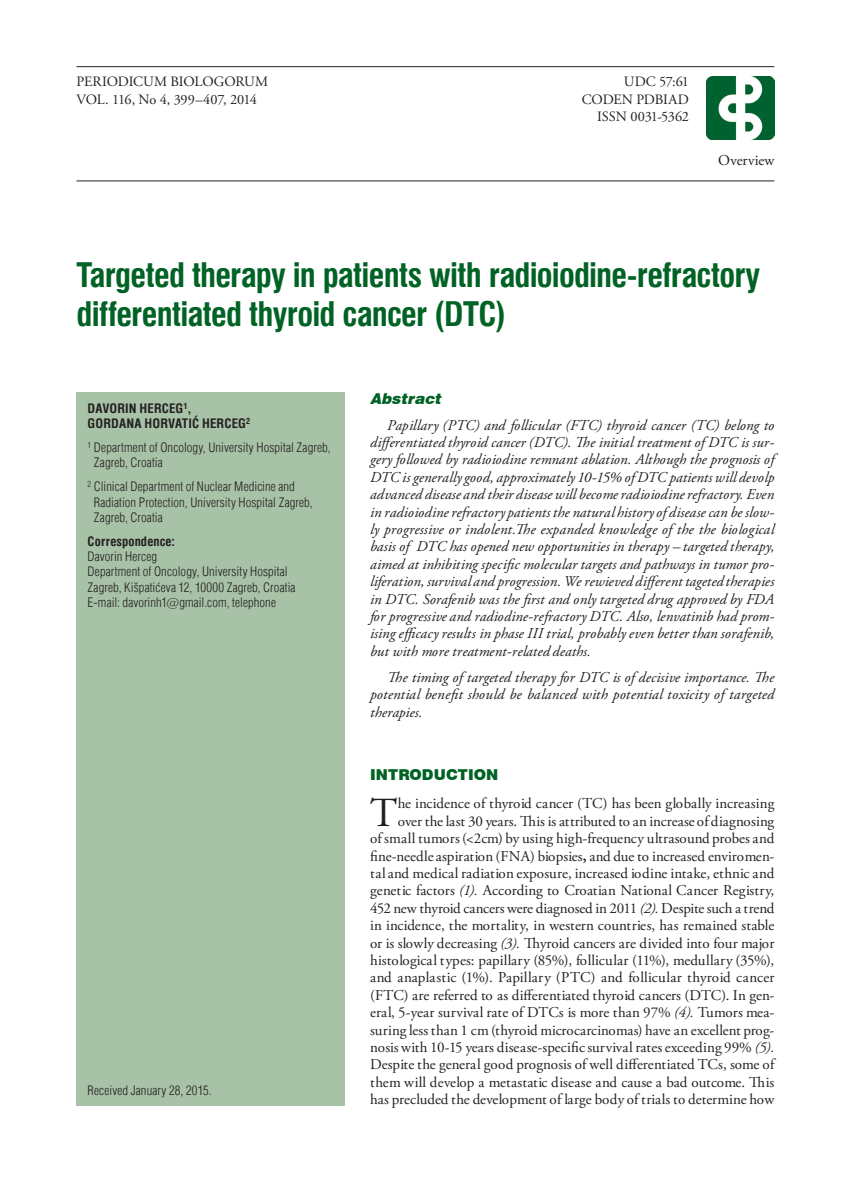
<style>
.page{position:relative;width:851px;height:1191px;background:#fff}
.page>*{position:absolute;margin:0;border:0;box-sizing:border-box;transform-origin:0 0}
.t1{font:41.25px "Adobe Garamond Pro";color:#231f20}
.t2{font:700 condensed 33px/39.6px "Swiss 721 BT";letter-spacing:-.025em;color:#006224}
.t3{font:15px/17.4px "Adobe Garamond Pro";color:#231f20;text-align:right}
.t4{font:italic 15px/17.4px "Adobe Garamond Pro";letter-spacing:.01em;color:#231f20;text-align:justify}
.t5{font:900 15px "Swiss 721 BT";letter-spacing:.005em;color:#006224}
.t6{font:italic 900 15px "Swiss 721 BT";color:#006224}
.t7{font:14.25px/17.4px "Adobe Garamond Pro";letter-spacing:-.02em;color:#231f20;text-align:right}
.t8{font:12.75px/15.3px "Helvetica Condensed Light HR Normal";letter-spacing:.01em;color:#231f20}
.t9{font:700 condensed 12.75px/15.3px "Helvetica";letter-spacing:.005em;color:#231f20}
.t10{font:700 condensed 12.75px "Swiss 721 BT";letter-spacing:.005em;color:#231f20}
.s1{font-family:"Swiss 721 BT";font-weight:300}
.s2{font-weight:700}
.s3{font-style:italic}
</style>
<div class="page">
<img style="left:706px;top:76px;width:68px;height:64px">
<hr style="left:77px;top:66px;width:697px;height:1px;background:#231f20">
<hr style="left:77px;top:180px;width:697px;height:1px;background:#231f20">
<div style="left:77px;top:392px;width:267px;height:239px;background:#a7c2a6"></div>
<div style="left:77px;top:631px;width:267px;height:475px;background:#a7c2a6"></div>
<p class="t7" style="left:77px;top:73px;width:193px">PERIODICUM BIOLOGORUM</p>
<p class="t7" style="left:623px;top:73px;width:67px">UDC 57:61</p>
<p class="t7" style="left:77px;top:91px;width:182px">VOL. 116, No 4, 399–407, 2014</p>
<p class="t7" style="left:581px;top:91px;width:109px">CODEN PDBIAD<br>ISSN 0031-5362</p>
<p class="t3" style="left:718px;top:152px;width:58px">Overview</p>
<h2 class="t2" style="left:77px;top:255px;width:685px">Targeted therapy in patients with radioiodine-refractory differentiated thyroid cancer (DTC)</h2>
<p class="t9" style="left:88px;top:401px;width:164px">DAVORIN HERCEG<sup>1</sup>,<br>GORDANA HORVATIĆ HERCEG<sup>2</sup></p>
<p class="t8" style="left:94px;top:439px;width:238px;text-indent:-6px"><sup>1</sup> Department of Oncology, University Hospital Zagreb,<br>Zagreb, Croatia</p>
<p class="t8" style="left:94px;top:479px;width:220px;text-indent:-6px"><sup>2</sup> Clinical Department of Nuclear Medicine and<br>Radiation Protection, University Hospital Zagreb,<br>Zagreb, Croatia</p>
<p class="t10" style="left:88px;top:533px;width:89px">Correspondence:</p>
<p class="t8" style="left:88px;top:548px;width:209px">Davorin Herceg<br>Department of Oncology, University Hospital Zagreb, Ki{pati}eva 12, 10000 Zagreb, Croatia E-mail: davorinh1<span class="s1">@</span>gmail.com, telephone</p>
<p class="t8" style="left:88px;top:1082px;width:125px">Received January 28, 2015.</p>
<p class="t6" style="left:370px;top:389px;width:76px">Abstract</p>
<p class="t4" style="left:370px;top:416px;width:405px;text-indent:17px">Papillary (PTC) and follicular (FTC) thyroid cancer (TC) belong to differentiated thyroid cancer (DTC). The initial treatment of DTC is sur&shy;gery followed by radioiodine remnant ablation. Although the prognosis of DTC is generally good, approximately 10-15% of DTC patients will devolp advanced disease and their disease will become radioiodine refractory. Even in radioiodine refractory patients the natural history of disease can be slow&shy;ly progressive or indolent.The expanded knowledge of the the biological basis of DTC has opened new opportunities in therapy – targeted therapy, aimed at inhibiting specific molecular targets and pathways in tumor pro&shy;liferation, survival and progression. We rewieved different tageted therapies in DTC. Sorafenib was the first and only targeted drug approved by FDA for progressive and radiodine-refractory DTC. Also, lenvatinib had prom&shy;ising efficacy results in phase III trial, probably even better than sorafenib, but with more treatment-related deaths.</p>
<p class="t4" style="left:370px;top:668px;width:405px;text-indent:17px">The timing of targeted therapy for DTC is of decisive importance. The potential benefit should be balanced with potential toxicity of targeted therapies.</p>
<p class="t5" style="left:370px;top:766px;width:130px">INTRODUCTION</p>
<h1 class="t1" style="left:370px;top:788px;width:29px">T</h1>
<p class="t3" style="left:370px;top:795px;width:405px">he incidence of thyroid cancer (TC) has been globally increasing over the last 30 years. This is attributed to an increase of diagnosing<br>of small tumors (&lt;2cm) by using high-frequency ultrasound probes and fine-needle aspiration (FNA) biopsies<span class="s2">,</span> and due to increased enviromen&shy;tal and medical radiation exposure, increased iodine intake, ethnic and genetic factors <span class="s3">(1).</span> According to Croatian National Cancer Registry, 452 new thyroid cancers were diagnosed in 2011 <span class="s3">(2).</span> Despite such a trend in incidence, the mortality, in western countries, has remained stable or is slowly decreasing <span class="s3">(3).</span> Thyroid cancers are divided into four major histological types: papillary (85%), follicular (11%), medullary (35%), and anaplastic (1%). Papillary (PTC) and follicular thyroid cancer (FTC) are referred to as differentiated thyroid cancers (DTC). In gen&shy;eral, 5-year survival rate of DTCs is more than 97% <span class="s3">(4).</span> Tumors mea&shy;suring less than 1 cm (thyroid microcarcinomas) have an excellent prog&shy;nosis with 10-15 years disease-specific survival rates exceeding 99% <span class="s3">(5).<br></span>Despite the general good prognosis of well differentiated TCs, some of them will develop a metastatic disease and cause a bad outcome. This has precluded the development of large body of trials to determine how</p>
</div>
